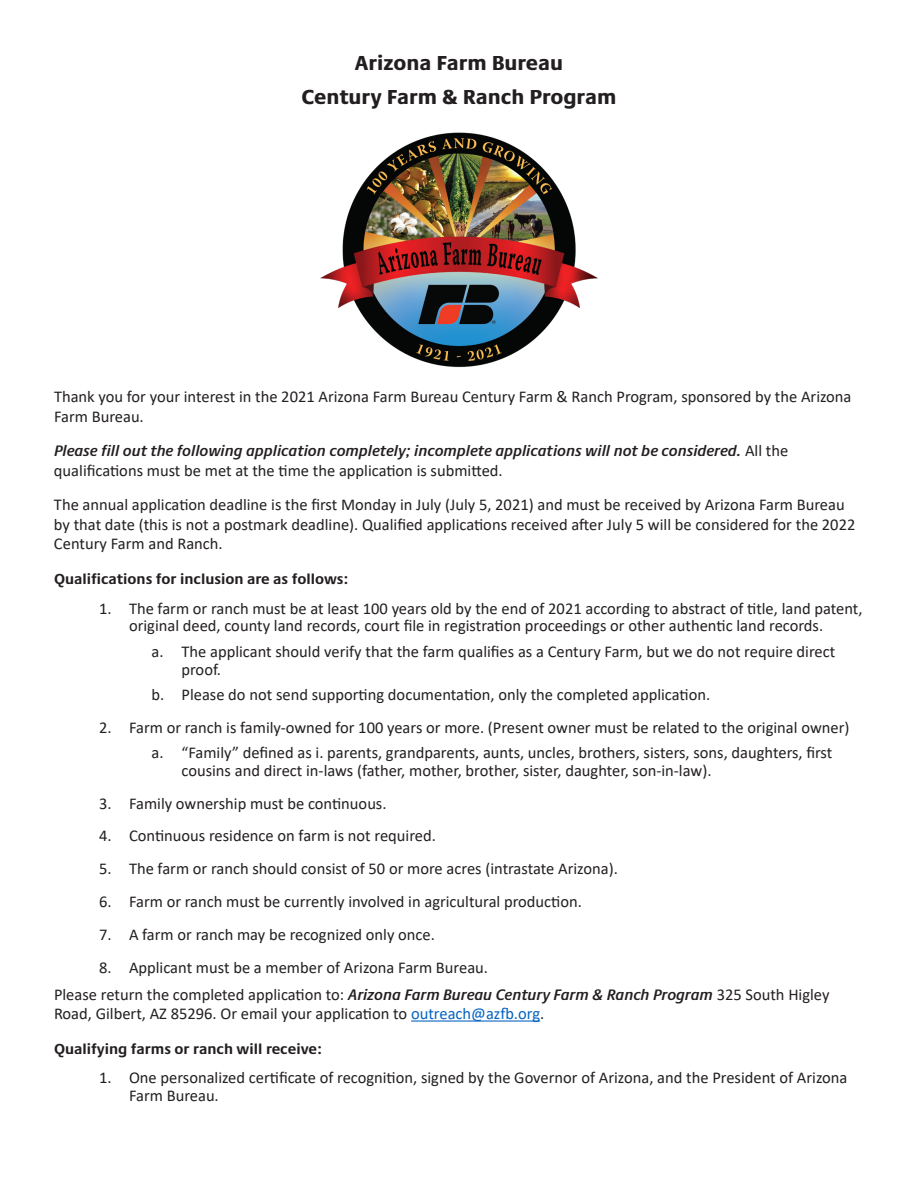
<style>
.page{position:relative;width:918px;height:1188px;background:#fff}
.page>*{position:absolute;margin:0;border:0;box-sizing:border-box;transform-origin:0 0}
.t1{font:800 21px "Praxis Next";color:#231f20}
.Body{font:16.5px/19.5px "Calibri";color:#231f20}
.Body-2{font:italic 600 15.75px "Praxis Next";color:#231f20}
.Body_Bold{font:700 15px "Praxis Next";color:#231f20}
.s1{font-family:"Calibri";font-weight:400;font-style:normal;font-size:16.5px}
.s2{font-family:"Praxis Next";font-weight:600;font-style:italic;font-size:15.75px}
.s3{color:#0563c1}
</style>
<div class="page">
<hr style="left:411px;top:1020px;width:129px;height:2px;background:#0563c1">
<img style="left:320px;top:132px;width:278px;height:236px">
<p class="t1" style="left:355px;top:46px;width:210px">Arizona Farm Bureau</p>
<p class="t1" style="left:302px;top:80px;width:316px">Century Farm &amp; Ranch Program</p>
<p class="Body" style="left:54px;top:387px;width:799px">Thank you for your interest in the 2021 Arizona Farm Bureau Century Farm &amp; Ranch Program, sponsored by the Arizona<br>Farm Bureau.</p>
<p class="Body-2" style="left:54px;top:439px;width:736px">Please fill out the following application completely; incomplete applications will not be considered. <span class="s1">All the</span></p>
<p class="Body" style="left:54px;top:460px;width:450px">qualifications must be met at the time the application is submitted.</p>
<p class="Body" style="left:54px;top:495px;width:803px">The annual application deadline is the first Monday in July (July 5, 2021) and must be received by Arizona Farm Bureau by that date (this is not a postmark deadline). Qualified applications received after July 5 will be considered for the 2022<br>Century Farm and Ranch.</p>
<p class="Body_Bold" style="left:54px;top:567px;width:296px">Qualifications for inclusion are as follows:</p>
<p class="Body" style="left:99px;top:599px;width:765px;line-height:17.9px;text-align:center">1. The farm or ranch must be at least 100 years old by the end of 2021 according to abstract of title, land patent, original deed, county land records, court file in registration proceedings or other authentic land records.</p>
<p class="Body" style="left:182px;top:642px;width:655px;line-height:17.9px;text-indent:-30px">a. The applicant should verify that the farm qualifies as a Century Farm, but we do not require direct proof.</p>
<p class="Body" style="left:152px;top:684px;width:560px">b. Please do not send supporting documentation, only the completed application.</p>
<p class="Body" style="left:99px;top:717px;width:752px">2. Farm or ranch is family-owned for 100 years or more. (Present owner must be related to the original owner)</p>
<p class="Body" style="left:182px;top:743px;width:652px;line-height:17.9px;text-indent:-30px">a. “Family” defined as i. parents, grandparents, aunts, uncles, brothers, sisters, sons, daughters, first cousins and direct in-laws (father, mother, brother, sister, daughter, son-in-law).</p>
<p class="Body" style="left:99px;top:793px;width:289px">3. Family ownership must be continuous.</p>
<p class="Body" style="left:99px;top:826px;width:338px">4. Continuous residence on farm is not required.</p>
<p class="Body" style="left:99px;top:859px;width:520px">5. The farm or ranch should consist of 50 or more acres (intrastate Arizona).</p>
<p class="Body" style="left:99px;top:891px;width:484px">6. Farm or ranch must be currently involved in agricultural production.</p>
<p class="Body" style="left:99px;top:924px;width:338px">7. A farm or ranch may be recognized only once.</p>
<p class="Body" style="left:99px;top:957px;width:391px">8. Applicant must be a member of Arizona Farm Bureau.</p>
<p class="Body" style="left:54px;top:984px;width:777px">Please return the completed application to: <span class="s2">Arizona Farm Bureau Century Farm &amp; Ranch Program</span> 325 South Higley<br>Road, Gilbert, AZ 85296. Or email your application to <span class="s3">outreach@azfb.org</span>.</p>
<p class="Body_Bold" style="left:54px;top:1037px;width:270px">Qualifying farms or ranch will receive:</p>
<p class="Body" style="left:129px;top:1069px;width:720px;line-height:17.9px;text-indent:-30px">1. One personalized certificate of recognition, signed by the Governor of Arizona, and the President of Arizona<br>Farm Bureau.</p>
</div>
